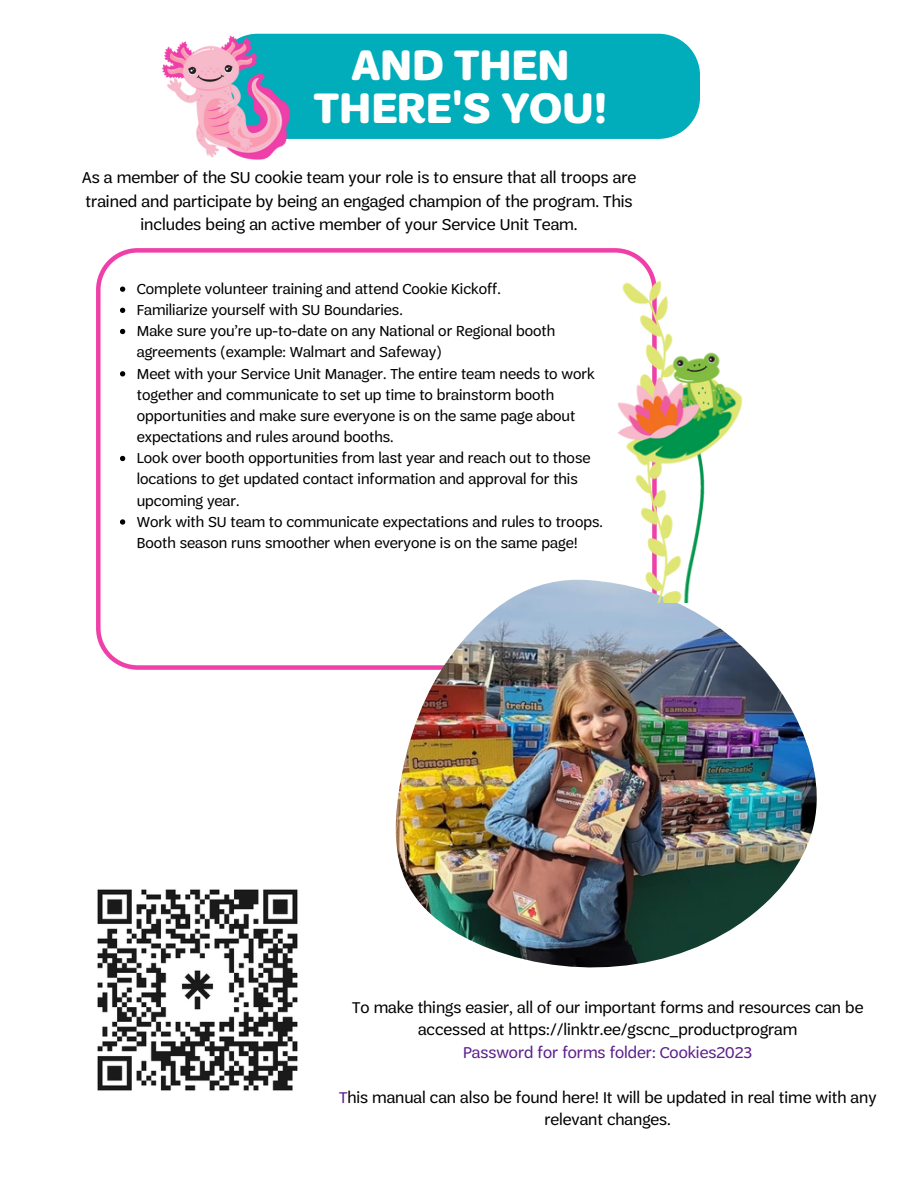
<style>
.page{position:relative;width:918px;height:1188px;background:#fff}
.page>*{position:absolute;margin:0;border:0;box-sizing:border-box;transform-origin:0 0}
.t1{font:700 45.15px "Trefoil Sans";color:#fff}
.t2{font:16.95px/23.2px "Trefoil Sans";color:#000;text-align:center}
.t3{font:16.8px/22.5px "Trefoil Sans";color:#000;text-align:center}
.t4{font:16.8px "Trefoil Sans";color:#5c1f8b}
.t5{font:15.45px/21.1px "Trefoil Sans";color:#000}
.s1{color:#5c1f8b}
</style>
<div class="page">
<div style="left:310px;top:34px;width:390px;height:105px;background:#01adba"></div>
<svg style="left:96px;top:248px;width:552px;height:422px"></svg>
<img style="left:396px;top:572px;width:421px;height:396px">
<img style="left:97px;top:889px;width:201px;height:202px">
<svg style="left:120px;top:287px;width:5px;height:5px"></svg>
<svg style="left:120px;top:308px;width:5px;height:5px"></svg>
<svg style="left:120px;top:329px;width:5px;height:5px"></svg>
<svg style="left:120px;top:371px;width:5px;height:5px"></svg>
<svg style="left:120px;top:456px;width:5px;height:5px"></svg>
<svg style="left:120px;top:519px;width:5px;height:6px"></svg>
<img style="left:161px;top:33px;width:149px;height:127px">
<img style="left:509px;top:264px;width:308px;height:339px">
<p class="t1" style="left:351px;top:37px;width:220px">AND THEN</p>
<p class="t1" style="left:314px;top:80px;width:295px">THERE'S YOU!</p>
<p class="t2" style="left:82px;top:166px;width:556px">As a member of the SU cookie team your role is to ensure that all troops are trained and participate by being an engaged champion of the program. This includes being an active member of your Service Unit Team.</p>
<p class="t5" style="left:137px;top:278px;width:366px">Complete volunteer training and attend Cookie Kickoff.</p>
<p class="t5" style="left:137px;top:299px;width:268px">Familiarize yourself with SU Boundaries.</p>
<p class="t5" style="left:137px;top:320px;width:420px">Make sure you’re up-to-date on any National or Regional booth agreements (example: Walmart and Safeway)</p>
<p class="t5" style="left:137px;top:363px;width:459px">Meet with your Service Unit Manager. The entire team needs to work together and communicate to set up time to brainstorm booth opportunities and make sure everyone is on the same page about expectations and rules around booths.</p>
<p class="t5" style="left:137px;top:447px;width:455px">Look over booth opportunities from last year and reach out to those locations to get updated contact information and approval for this upcoming year.</p>
<p class="t5" style="left:137px;top:511px;width:468px">Work with SU team to communicate expectations and rules to troops.<br>Booth season runs smoother when everyone is on the same page!</p>
<p class="t3" style="left:352px;top:996px;width:513px">To make things easier, all of our important forms and resources can be accessed at https://linktr.ee/gscnc_productprogram</p>
<p class="t4" style="left:463px;top:1042px;width:291px">Password for forms folder: Cookies2023</p>
<p class="t3" style="left:339px;top:1086px;width:539px"><span class="s1">T</span>his manual can also be found here! It will be updated in real time with any relevant changes.</p>
</div>
